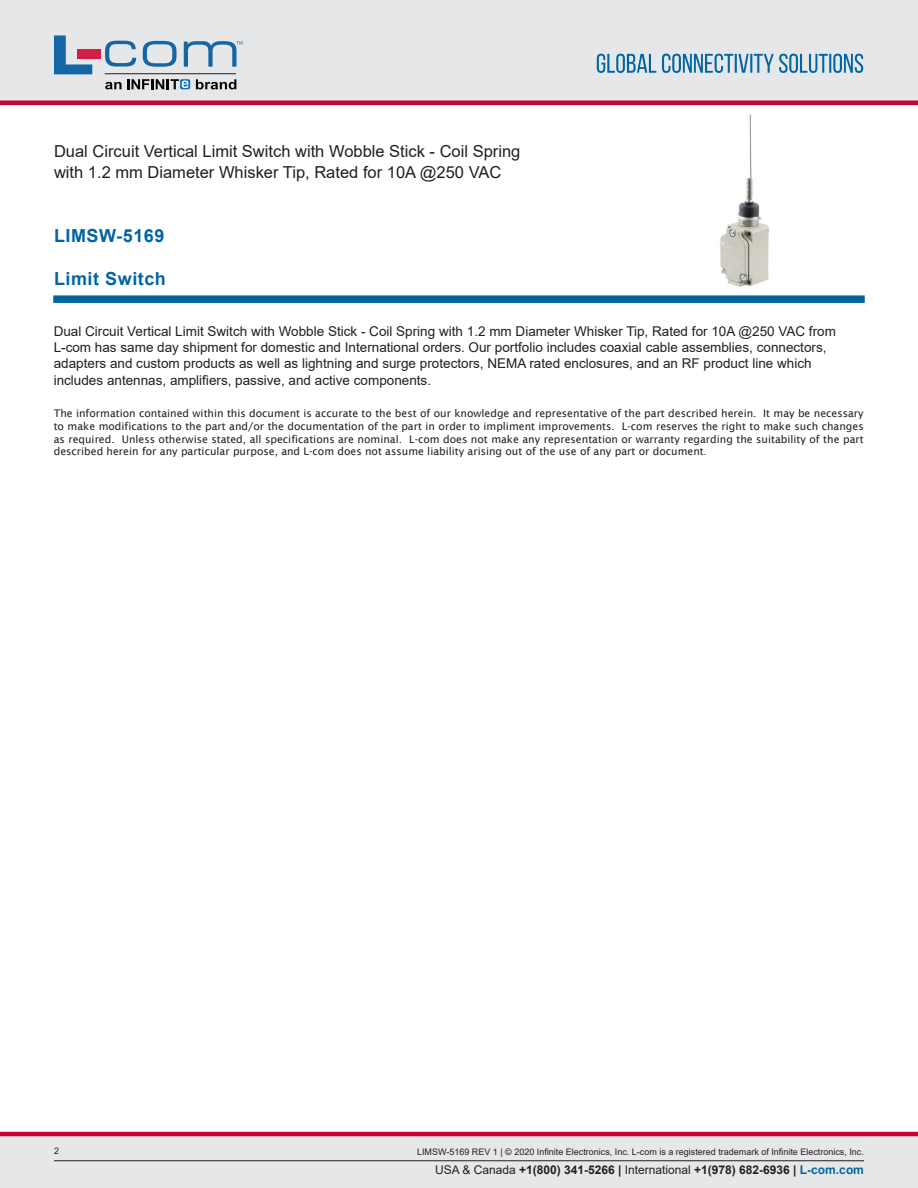
<style>
.page{position:relative;width:918px;height:1188px;background:#fff}
.page>*{position:absolute;margin:0;border:0;box-sizing:border-box;transform-origin:0 0}
.PN{font:700 18px "Arial";letter-spacing:.03em;color:#0065a4}
.Web_Description_Para{font:16.5px/21px "Arial";color:#231f20}
.Web_Description_Para-2{font:13.5px/16.2px "Arial";color:#231f20}
.t1{font:700 12px "Arial";color:#231f20}
.t2{font:10.5px/12.6px "Lucida Sans";color:#231f20;text-align:justify}
.t3{font:9px "Arial";color:#231f20}
.s1{font-size:9px}
.s2{font-weight:400}
.s3{color:#0065a4}
</style>
<div class="page">
<div style="left:0;top:1136px;width:918px;height:52px;background:#e6e7e9"></div>
<hr style="left:0;top:1132px;width:918px;height:4px;background:#c03">
<div style="left:0;top:0;width:918px;height:102px;background:#e6e7e9"></div>
<div style="left:0;top:100px;width:918px;height:5px;background:#c03"></div>
<hr style="left:54px;top:1160px;width:810px;height:1px;background:#231f20">
<svg style="left:597px;top:54px;width:266px;height:19px"></svg>
<hr style="left:105px;top:73px;width:131px;height:1px;background:#211e1e">
<svg style="left:54px;top:35px;width:38px;height:39px"></svg>
<svg style="left:143px;top:41px;width:34px;height:26px"></svg>
<svg style="left:105px;top:41px;width:31px;height:26px"></svg>
<div style="left:77px;top:49px;width:23px;height:10px;background:#d41e47"></div>
<svg style="left:180px;top:79px;width:10px;height:10px"></svg>
<svg style="left:196px;top:79px;width:40px;height:10px"></svg>
<svg style="left:105px;top:79px;width:83px;height:10px"></svg>
<svg style="left:184px;top:41px;width:59px;height:26px"></svg>
<svg style="left:53px;top:295px;width:812px;height:8px;background:#0f6ea3"></svg>
<img style="left:720px;top:114px;width:49px;height:173px">
<h1 class="Web_Description_Para" style="left:54px;top:141px;width:468px">Dual Circuit Vertical Limit Switch with Wobble Stick - Coil Spring with 1.2 mm Diameter Whisker Tip, Rated for 10A @250 VAC</h1>
<p class="PN" style="left:54px;top:223px;width:112px">LIMSW-5169</p>
<p class="PN" style="left:54px;top:266px;width:113px">Limit Switch</p>
<h1 class="Web_Description_Para-2" style="left:54px;top:323px;width:784px">Dual Circuit Vertical Limit Switch with Wobble Stick - Coil Spring with 1.2 mm Diameter Whisker Tip, Rated for 10A @250 VAC from L-com has same day shipment for domestic and International orders. Our portfolio includes coaxial cable assemblies, connectors, adapters and custom products as well as lightning and surge protectors, NEMA rated enclosures, and an RF product line which includes antennas, amplifiers, passive, and active components.</h1>
<p class="t2" style="left:54px;top:407px;width:811px">The information contained within this document is accurate to the best of our knowledge and representative of the part described herein. It may be necessary to make modifications to the part and/or the documentation of the part in order to impliment improvements. L-com reserves the right to make such changes as required. Unless otherwise stated, all specifications are nominal. L-com does not make any representation or warranty regarding the suitability of the part described herein for any particular purpose, and L-com does not assume liability arising out of the use of any part or document<span class="s1">.</span></p>
<p class="t3" style="left:54px;top:1144px;width:7px">2</p>
<p class="t3" style="left:417px;top:1146px;width:448px">LIMSW-5169 REV 1 | © 2020 Infinite Electronics, Inc. L-com is a registered trademark of Infinite Electronics, Inc.</p>
<p class="t1" style="left:435px;top:1162px;width:430px"><span class="s2">USA &amp; Canada</span> +1(800) 341-5266 | <span class="s2">International</span> +1(978) 682-6936 | <span class="s3">L-com.com</span></p>
</div>
